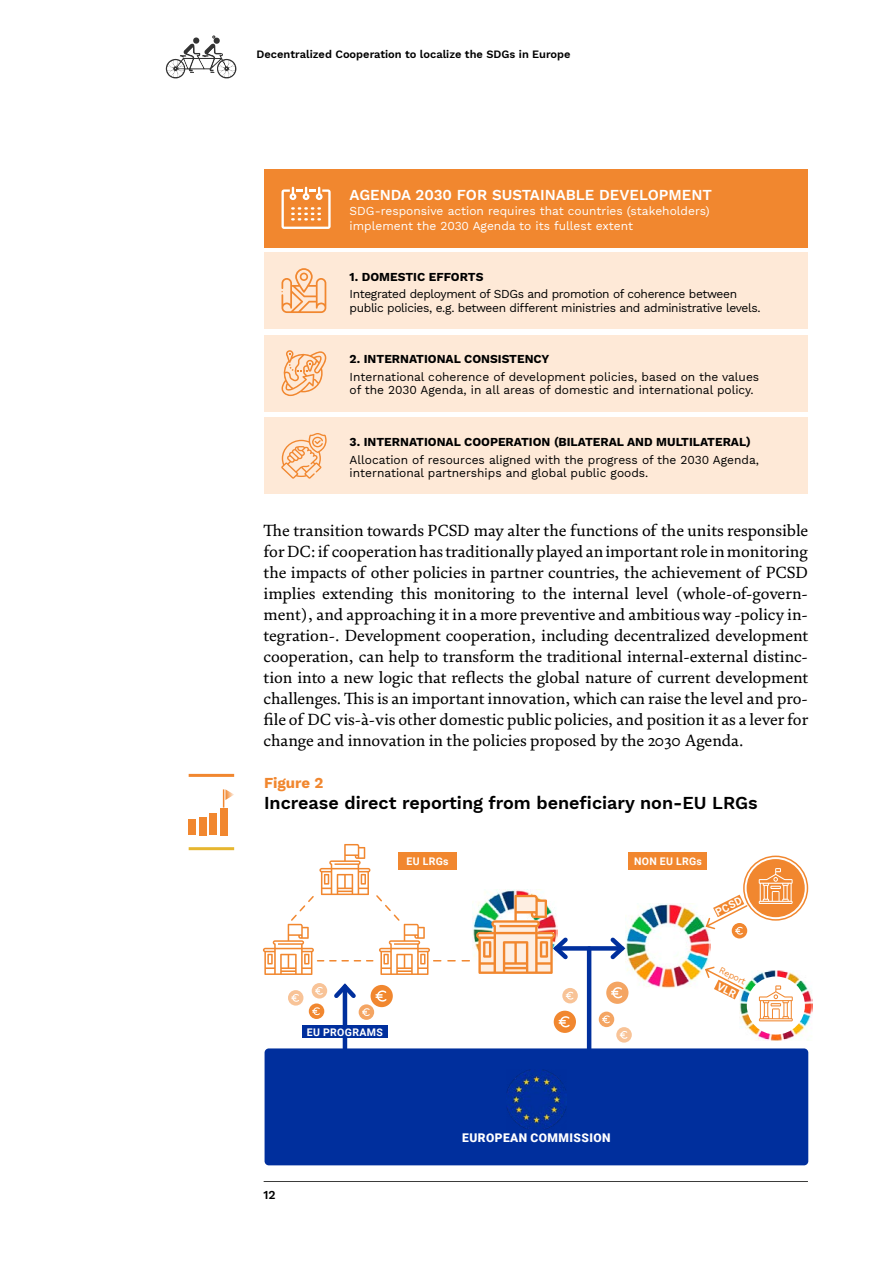
<style>
.page{position:relative;width:893px;height:1263px;background:#fff}
.page>*{position:absolute;margin:0;border:0;box-sizing:border-box;transform-origin:0 0}
.t1{font:18px "Work Sans";color:#000}
.t2{font:16.5px/21px "FS Brabo Pro";color:#000;text-align:justify}
.t3{font:15px "Work Sans";color:#fff}
.t4{font:15px "Work Sans";color:#f1872f}
.t5{font:12px/17.7px "Work Sans";color:#000}
.t6{font:12px/17.7px "Work Sans";letter-spacing:-.03em;color:#000}
.t7{font:12px/15px "Work Sans";color:#fff}
.t8{font:900 12px "Roboto";letter-spacing:.035em;color:#fff}
.t9{font:11.1px "Work Sans";color:#000}
.t10{font:700 10.5px "Roboto";letter-spacing:.035em;color:#fff}
.t11{font:9px "Work Sans";color:#f1872f}
</style>
<div class="page">
<svg style="left:166px;top:35px;width:70px;height:43px"></svg>
<hr style="left:264px;top:1181px;width:544px;height:1px;background:#3c3c3b">
<img style="left:473px;top:889px;width:68px;height:68px">
<div style="left:264px;top:170px;width:544px;height:78px;background:#f1872f"></div>
<div style="left:264px;top:252px;width:544px;height:77px;background:#fee9d7"></div>
<div style="left:264px;top:335px;width:544px;height:76px;background:#fee9d7"></div>
<div style="left:264px;top:418px;width:544px;height:76px;background:#fee9d7"></div>
<svg style="left:281px;top:268px;width:45px;height:45px"></svg>
<svg style="left:281px;top:187px;width:50px;height:42px"></svg>
<svg style="left:281px;top:350px;width:46px;height:46px"></svg>
<svg style="left:281px;top:433px;width:46px;height:46px"></svg>
<img style="left:625px;top:903px;width:86px;height:85px">
<img style="left:739px;top:970px;width:73px;height:70px">
<svg style="left:223px;top:789px;width:11px;height:19px"></svg>
<hr style="left:189px;top:774px;width:45px;height:3px;background:#f1872f">
<hr style="left:189px;top:847px;width:45px;height:3px;background:#e6b62f">
<div style="left:220px;top:808px;width:7px;height:27px;background:#f1872f"></div>
<div style="left:210px;top:813px;width:7px;height:22px;background:#f1872f"></div>
<div style="left:199px;top:817px;width:7px;height:18px;background:#f1872f"></div>
<div style="left:189px;top:819px;width:7px;height:16px;background:#f1872f"></div>
<div style="left:747px;top:859px;width:58px;height:58px;background:#f1872f;border-radius:50%"></div>
<div style="left:747px;top:976px;width:58px;height:58px;background:#fff;border-radius:50%"></div>
<svg style="left:759px;top:868px;width:34px;height:36px"></svg>
<svg style="left:759px;top:985px;width:34px;height:36px"></svg>
<svg style="left:705px;top:895px;width:44px;height:43px"></svg>
<div style="left:743px;top:855px;width:65px;height:66px;border:2px solid #f1872f;border-radius:50%"></div>
<div style="left:265px;top:1048px;width:543px;height:117px;background:#002f9d;border-radius:4px"></div>
<img style="left:507px;top:1070px;width:59px;height:59px">
<svg style="left:554px;top:1011px;width:22px;height:22px"></svg>
<svg style="left:562px;top:988px;width:16px;height:15px"></svg>
<svg style="left:599px;top:1011px;width:33px;height:32px"></svg>
<svg style="left:606px;top:981px;width:22px;height:23px"></svg>
<hr style="left:343px;top:986px;width:4px;height:67px;background:#002f9d">
<div style="left:556px;top:946px;width:66px;height:5px;background:#002f9d"></div>
<svg style="left:606px;top:933px;width:23px;height:30px"></svg>
<hr style="left:587px;top:948px;width:4px;height:113px;background:#002f9d">
<div style="left:302px;top:1025px;width:86px;height:13px;background:#002f9d"></div>
<div style="left:628px;top:852px;width:79px;height:17px;background:#f1872f"></div>
<svg style="left:263px;top:844px;width:206px;height:176px"></svg>
<img style="left:476px;top:895px;width:96px;height:79px">
<svg style="left:704px;top:965px;width:41px;height:34px"></svg>
<p class="t9" style="left:257px;top:46px;width:316px">Decentralized Cooperation to localize the SDGs in Europe</p>
<p class="t3" style="left:350px;top:183px;width:364px">AGENDA 2030 FOR SUSTAINABLE DEVELOPMENT</p>
<p class="t7" style="left:350px;top:202px;width:362px">SDG-responsive action requires that countries (stakeholders) implement the 2030 Agenda to its fullest extent</p>
<p class="t6" style="left:350px;top:267px;width:389px">1. DOMESTIC EFFORTS<br>Integrated deployment of SDGs and promotion of coherence between</p>
<p class="t6" style="left:350px;top:298px;width:412px">public policies, e.g. between different ministries and administrative levels.</p>
<p class="t5" style="left:350px;top:350px;width:411px">2. INTERNATIONAL CONSISTENCY<br>International coherence of development policies, based on the values</p>
<p class="t5" style="left:350px;top:381px;width:405px">of the 2030 Agenda, in all areas of domestic and international policy.</p>
<p class="t5" style="left:350px;top:432px;width:411px">3. INTERNATIONAL COOPERATION (BILATERAL AND MULTILATERAL)<br>Allocation of resources aligned with the progress of the 2030 Agenda,</p>
<p class="t5" style="left:350px;top:464px;width:300px">international partnerships and global public goods.</p>
<p class="t2" style="left:264px;top:519px;width:546px">The transition towards PCSD may alter the functions of the units responsible for DC: if cooperation has traditionally played an important role in monitoring the impacts of other policies in partner countries, the achievement of PCSD implies extending this monitoring to the internal level (whole-of-govern&shy;ment), and approaching it in a more preventive and ambitious way -policy in&shy;tegration-. Development cooperation, including decentralized development cooperation, can help to transform the traditional internal-external distinc&shy;tion into a new logic that reflects the global nature of current development challenges. This is an important innovation, which can raise the level and pro&shy;file of DC vis-à-vis other domestic public policies, and position it as a lever for change and innovation in the policies proposed by the 2030 Agenda.</p>
<p class="t4" style="left:264px;top:771px;width:61px">Figure 2</p>
<p class="t1" style="left:264px;top:789px;width:495px">Increase direct reporting from beneficiary non-EU LRGs</p>
<p class="t10" style="left:307px;top:1025px;width:78px">EU PROGRAMS</p>
<p class="t10" style="left:407px;top:854px;width:44px">EU LRGs</p>
<p class="t10" style="left:634px;top:854px;width:69px">NON EU LRGs</p>
<p class="t10" style="left:713px;top:906px;width:30px;rotate:-27deg">PCSD</p>
<p class="t11" style="left:723px;top:963px;width:30px;rotate:27deg">Report</p>
<p class="t5" style="left:264px;top:1185px;width:14px">12</p>
<p class="t8" style="left:462px;top:1129px;width:150px">EUROPEAN COMMISSION</p>
</div>
